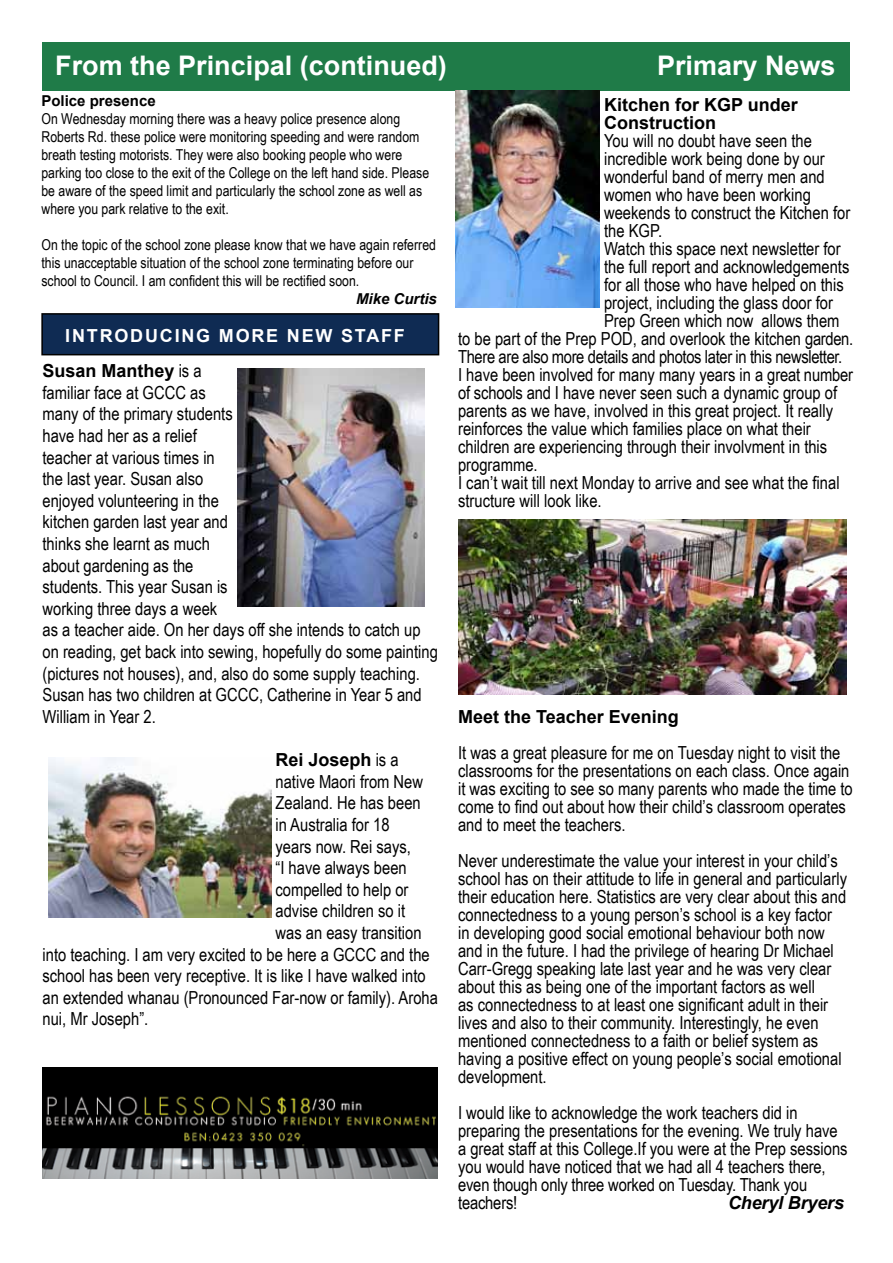
<style>
.page{position:relative;width:893px;height:1263px;background:#fff}
.page>*{position:absolute;margin:0;border:0;box-sizing:border-box;transform-origin:0 0}
.t1{font:700 27px "Arial";color:#fff}
.t2{font:18px/18px "Arial Narrow";color:#000}
.t3{font:700 18px/18px "Arial";color:#000}
.t4{font:18px "Arial Narrow";letter-spacing:-.02em;color:#000}
.t5{font:700 18px "Arial";letter-spacing:.1em;color:#fff}
.t6{font:italic 700 18px "Arial";letter-spacing:-.01em;color:#000}
.t7{font:15px/18px "Arial Narrow";color:#000}
.t8{font:700 15px "Arial";color:#000}
.t9{font:italic 700 15px "Arial";color:#000}
.s1{font-family:"Arial Narrow";font-weight:400}
</style>
<div class="page">
<div style="left:43px;top:43px;width:807px;height:48px;background:#1f7b48"></div>
<img style="left:455px;top:90px;width:145px;height:217px">
<img style="left:458px;top:520px;width:388px;height:174px">
<img style="left:237px;top:369px;width:188px;height:237px">
<img style="left:49px;top:757px;width:222px;height:160px">
<div style="left:42px;top:314px;width:397px;height:41px;background:#0f2b53"></div>
<div style="left:41px;top:313px;width:398px;height:42px;border:2px solid #000"></div>
<img style="left:43px;top:1067px;width:395px;height:111px">
<h1 class="t1" style="left:55px;top:47px;width:393px">From the Principal (continued)</h1>
<h1 class="t1" style="left:657px;top:47px;width:180px">Primary News</h1>
<p class="t8" style="left:41px;top:91px;width:116px">Police presence</p>
<p class="t7" style="left:41px;top:109px;width:389px">On Wednesday morning there was a heavy police presence along Roberts Rd. these police were monitoring speeding and were random breath testing motorists. They were also booking people who were parking too close to the exit of the College on the left hand side. Please be aware of the speed limit and particularly the school zone as well as where you park relative to the exit.</p>
<p class="t7" style="left:41px;top:235px;width:396px">On the topic of the school zone please know that we have again referred this unacceptable situation of the school zone terminating before our school to Council. I am confident this will be rectified soon.</p>
<p class="t9" style="left:356px;top:289px;width:82px">Mike Curtis</p>
<p class="t3" style="left:604px;top:96px;width:195px">Kitchen for KGP under<br>Construction</p>
<p class="t2" style="left:604px;top:131px;width:209px">You will no doubt have seen the</p>
<p class="t2" style="left:604px;top:149px;width:222px">incredible work being done by our</p>
<p class="t2" style="left:604px;top:167px;width:222px">wonderful band of merry men and</p>
<p class="t2" style="left:604px;top:185px;width:208px">women who have been working</p>
<p class="t2" style="left:604px;top:203px;width:248px">weekends to construct the Kitchen for</p>
<p class="t2" style="left:604px;top:221px;width:60px">the KGP.</p>
<p class="t2" style="left:604px;top:239px;width:238px">Watch this space next newsletter for</p>
<p class="t2" style="left:604px;top:257px;width:247px">the full report and acknowledgements</p>
<p class="t2" style="left:604px;top:275px;width:241px">for all those who have helped on this</p>
<p class="t2" style="left:604px;top:293px;width:230px">project, including the glass door for</p>
<p class="t2" style="left:604px;top:311px;width:237px">Prep Green which now allows them</p>
<p class="t2" style="left:458px;top:329px;width:397px">to be part of the Prep POD, and overlook the kitchen garden.</p>
<p class="t4" style="left:458px;top:343px;width:386px">There are also more details and photos later in this newsletter.</p>
<p class="t2" style="left:458px;top:365px;width:396px">I have been involved for many many years in a great number</p>
<p class="t2" style="left:458px;top:383px;width:381px">of schools and I have never seen such a dynamic group of</p>
<p class="t2" style="left:458px;top:401px;width:376px">parents as we have, involved in this great project. It really</p>
<p class="t2" style="left:458px;top:419px;width:354px">reinforces the value which families place on what their</p>
<p class="t2" style="left:458px;top:437px;width:371px">children are experiencing through their involvment in this</p>
<p class="t2" style="left:458px;top:455px;width:81px">programme.</p>
<p class="t2" style="left:458px;top:473px;width:383px">I can’t wait till next Monday to arrive and see what the final</p>
<p class="t2" style="left:458px;top:491px;width:145px">structure will look like.</p>
<p class="t5" style="left:65px;top:323px;width:341px">INTRODUCING MORE NEW STAFF</p>
<p class="t3" style="left:43px;top:362px;width:161px">Susan Manthey <span class="s1">is a</span></p>
<p class="t2" style="left:43px;top:381px;width:397px;line-height:21.6px">familiar face at GCCC as<br>many of the primary students<br>have had her as a relief<br>teacher at various times in<br>the last year. Susan also<br>enjoyed volunteering in the<br>kitchen garden last year and<br>thinks she learnt as much<br>about gardening as the<br>students. This year Susan is<br>working three days a week<br>as a teacher aide. On her days off she intends to catch up on reading, get back into sewing, hopefully do some painting (pictures not houses), and, also do some supply teaching.<br>Susan has two children at GCCC, Catherine in Year 5 and<br>William in Year 2.</p>
<p class="t3" style="left:276px;top:751px;width:125px">Rei Joseph <span class="s1">is a</span></p>
<p class="t2" style="left:276px;top:772px;width:149px">native Maori from New</p>
<p class="t2" style="left:276px;top:793px;width:147px">Zealand. He has been</p>
<p class="t2" style="left:276px;top:815px;width:116px">in Australia for 18</p>
<p class="t2" style="left:276px;top:836px;width:137px">years now. Rei says,</p>
<p class="t2" style="left:276px;top:858px;width:133px">“I have always been</p>
<p class="t2" style="left:276px;top:880px;width:134px">compelled to help or</p>
<p class="t2" style="left:276px;top:901px;width:131px">advise children so it</p>
<p class="t2" style="left:276px;top:923px;width:148px">was an easy transition</p>
<p class="t2" style="left:43px;top:944px;width:389px">into teaching. I am very excited to be here a GCCC and the</p>
<p class="t2" style="left:43px;top:966px;width:385px">school has been very receptive. It is like I have walked into</p>
<p class="t2" style="left:43px;top:988px;width:397px">an extended whanau (Pronounced Far-now or family). Aroha</p>
<p class="t2" style="left:43px;top:1009px;width:107px">nui, Mr Joseph”.</p>
<p class="t3" style="left:458px;top:708px;width:222px">Meet the Teacher Evening</p>
<p class="t2" style="left:458px;top:743px;width:396px">It was a great pleasure for me on Tuesday night to visit the classrooms for the presentations on each class. Once again it was exciting to see so many parents who made the time to come to find out about how their child’s classroom operates and to meet the teachers.</p>
<p class="t2" style="left:458px;top:851px;width:390px">Never underestimate the value your interest in your child’s school has on their attitude to life in general and particularly their education here. Statistics are very clear about this and connectedness to a young person’s school is a key factor in developing good social emotional behaviour both now and in the future. I had the privilege of hearing Dr Michael Carr-Gregg speaking late last year and he was very clear about this as being one of the important factors as well<br>as connectedness to at least one significant adult in their lives and also to their community. Interestingly, he even mentioned connectedness to a faith or belief system as having a positive effect on young people’s social emotional development.</p>
<p class="t2" style="left:458px;top:1103px;width:391px">I would like to acknowledge the work teachers did in preparing the presentations for the evening. We truly have a great staff at this College.If you were at the Prep sessions you would have noticed that we had all 4 teachers there, even though only three worked on Tuesday. Thank you teachers!</p>
<p class="t6" style="left:728px;top:1190px;width:117px">Cheryl Bryers</p>
</div>
